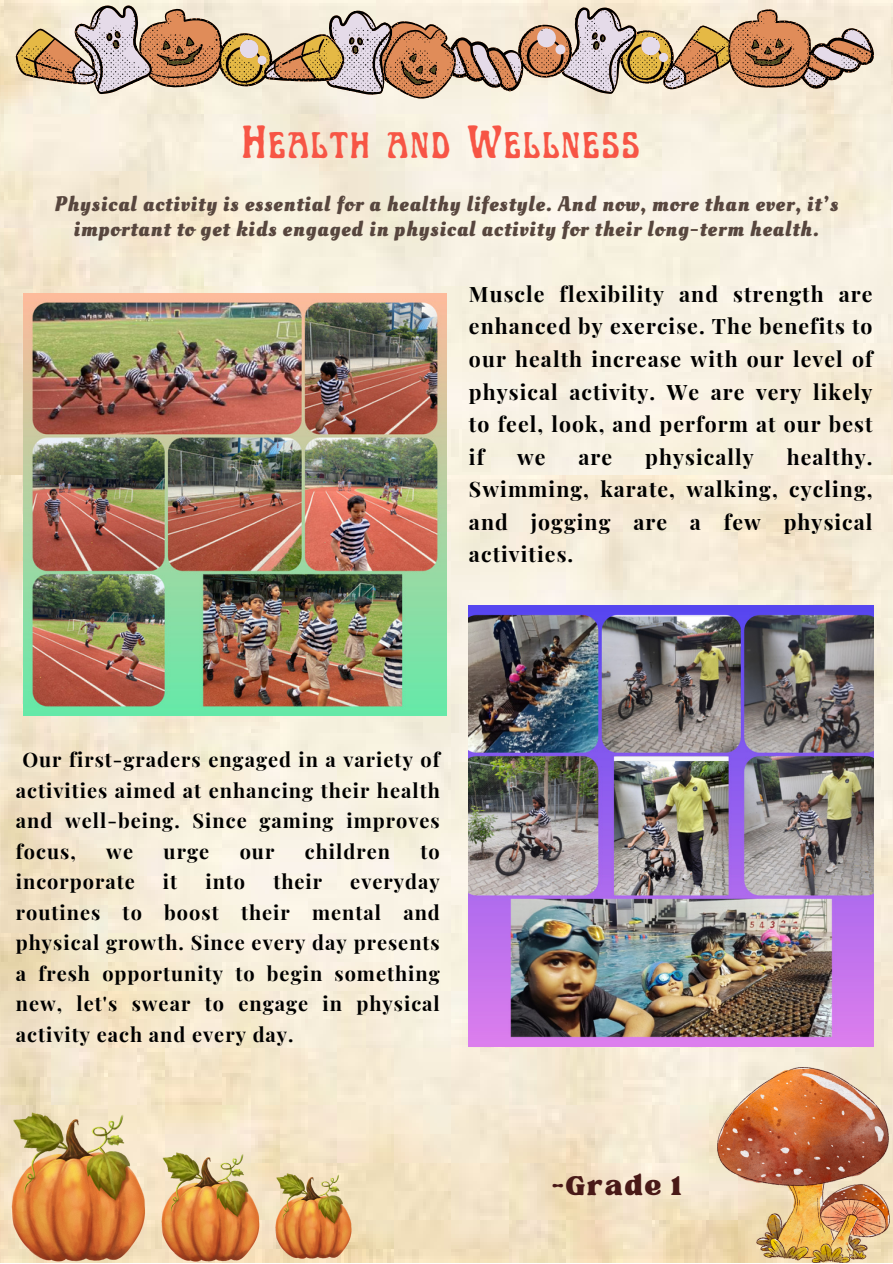
<style>
.page{position:relative;width:893px;height:1264px;background:#fff}
.page>*{position:absolute;margin:0;border:0;box-sizing:border-box;transform-origin:0 0}
.t1{font:46.5px "Art Nuvo";letter-spacing:.05em;color:#f75545}
.t2{font:37.5px "TAN Tangkiwood Display";letter-spacing:.05em;color:#491917}
.t3{font:700 21.3px/32.5px "Playfair Display";letter-spacing:.05em;color:#000;text-align:justify}
.t4{font:700 21px/24.8px "Oleo Script";letter-spacing:.05em;color:#57463e;text-align:center}
.t5{font:700 19.95px/30.6px "Playfair Display";letter-spacing:.05em;color:#000;text-align:justify}
</style>
<div class="page">
<img style="left:0;top:0;width:892px;height:476px">
<img style="left:0;top:476px;width:892px;height:785px">
<img style="left:12px;top:1112px;width:134px;height:149px">
<img style="left:161px;top:1152px;width:98px;height:109px">
<img style="left:275px;top:1173px;width:76px;height:85px">
<img style="left:717px;top:1067px;width:172px;height:194px">
<img style="left:24px;top:293px;width:422px;height:423px">
<svg style="left:16px;top:5px;width:857px;height:94px;background:#ccb198"></svg>
<img style="left:469px;top:606px;width:404px;height:440px">
<p class="t1" style="left:242px;top:123px;width:399px">Health and Wellness</p>
<p class="t4" style="left:54px;top:192px;width:785px">Physical activity is essential for a healthy lifestyle. And now, more than ever, it’s important to get kids engaged in physical activity for their long-term health.</p>
<p class="t3" style="left:469px;top:277px;width:405px">Muscle flexibility and strength are enhanced by exercise. The benefits to our health increase with our level of physical activity. We are very likely to feel, look, and perform at our best if</p>
<p class="t3" style="left:469px;top:439px;width:405px;text-indent:318px">healthy.<br>Swimming, karate, walking, cycling, and jogging are a few physical activities.</p>
<p class="t3" style="left:517px;top:439px;width:30px">we</p>
<p class="t3" style="left:578px;top:439px;width:35px">are</p>
<p class="t3" style="left:645px;top:439px;width:110px">physically</p>
<p class="t5" style="left:16px;top:743px;width:425px;text-indent:7px">Our first-graders engaged in a variety of activities aimed at enhancing their health and well-being. Since gaming improves focus,</p>
<p class="t5" style="left:106px;top:835px;width:28px">we</p>
<p class="t5" style="left:164px;top:835px;width:47px">urge</p>
<p class="t5" style="left:240px;top:835px;width:36px">our</p>
<p class="t5" style="left:305px;top:835px;width:87px">children</p>
<p class="t5" style="left:420px;top:835px;width:21px">to</p>
<p class="t5" style="left:16px;top:865px;width:120px">incorporate</p>
<p class="t5" style="left:163px;top:865px;width:16px">it</p>
<p class="t5" style="left:205px;top:865px;width:41px">into</p>
<p class="t5" style="left:273px;top:865px;width:50px">their</p>
<p class="t5" style="left:16px;top:865px;width:425px;text-indent:334px">everyday routines to boost their mental and physical growth. Since every day presents a fresh opportunity to begin something new, let's swear to engage in physical activity each and every day.</p>
<p class="t2" style="left:552px;top:1172px;width:131px">-Grade 1</p>
</div>
